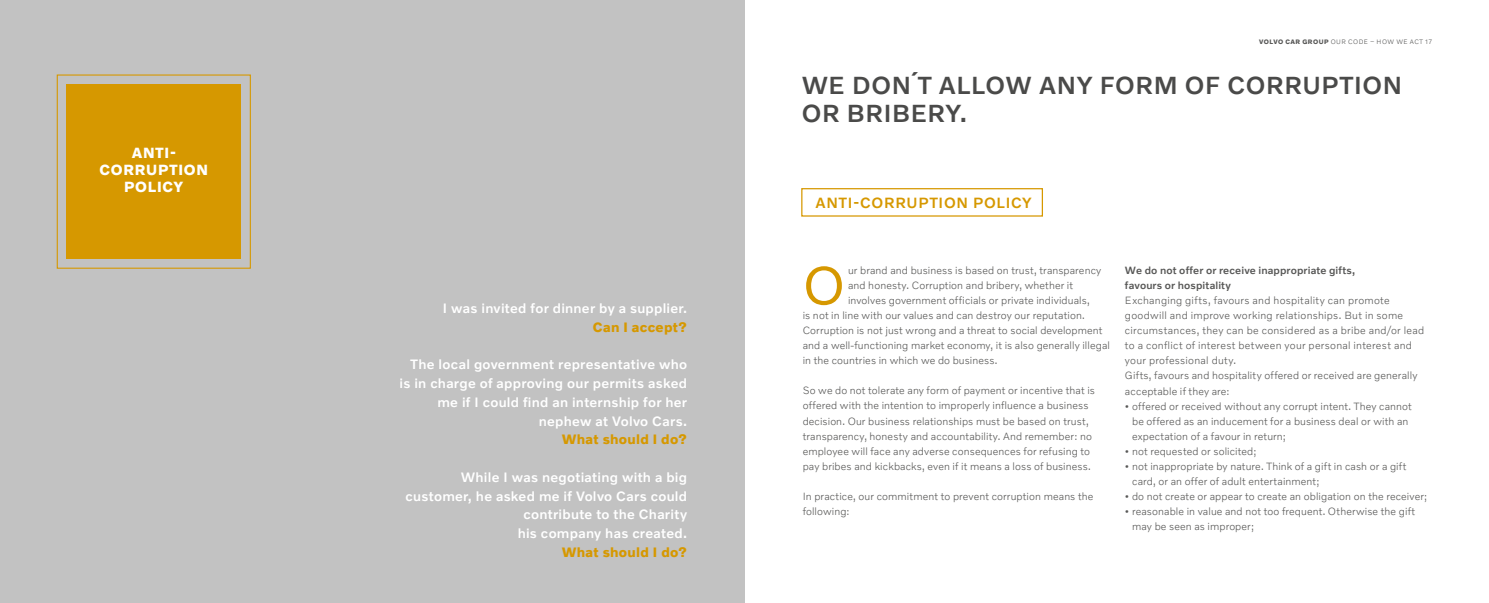
<style>
.page{position:relative;width:1489px;height:603px;background:#fff}
.page>*{position:absolute;margin:0;border:0;box-sizing:border-box;transform-origin:0 0}
.t1{font:54.62px "Volvo Novum";color:#d69800}
.t2{font:500 25px/27.5px "Volvo Novum";letter-spacing:.025em;color:#4a4a49}
.t3{font:500 15px "Volvo Novum";letter-spacing:.05em;color:#d69800}
.t4{font:700 14.88px/16.9px "Volvo Novum";letter-spacing:.05em;color:#fff;text-align:center}
.t5{font:500 13.75px/18.8px "Volvo Novum";letter-spacing:.02em;color:#fff;text-align:right}
.t6{font:700 13.75px "Volvo Novum";letter-spacing:.02em;color:#d69800}
.t7{font:300 10.62px/15px "Volvo Novum";letter-spacing:.01em;color:#575756}
.t8{font:500 10.62px/15px "Volvo Novum";letter-spacing:.01em;color:#575756}
.t9{font:300 6.5px "Volvo Novum";letter-spacing:.075em;color:#4a4a49}
.s1{font-weight:700;color:#575756}
</style>
<div class="page">
<div style="left:0;top:0;width:744px;height:602px;background:#c2c2c2"></div>
<div style="left:801px;top:188px;width:241px;height:28px;border:1px solid #d69800"></div>
<div style="left:66px;top:84px;width:175px;height:175px;background:#d69800"></div>
<div style="left:57px;top:74px;width:194px;height:194px;border:1px solid #d69800"></div>
<h3 class="t4" style="left:99px;top:143px;width:110px">ANTI-<br>CORRUPTION<br>POLICY</h3>
<p class="t5" style="left:443px;top:298px;width:246px">I was invited for dinner by a supplier.</p>
<p class="t6" style="left:593px;top:318px;width:96px">Can I accept?</p>
<p class="t5" style="left:399px;top:354px;width:289px">The local government representative who is in charge of approving our permits asked me if I could find an internship for her nephew at Volvo Cars.</p>
<p class="t6" style="left:561px;top:430px;width:127px">What should I do?</p>
<p class="t5" style="left:405px;top:467px;width:283px">While I was negotiating with a big customer, he asked me if Volvo Cars could contribute to the Charity<br>his company has created.</p>
<p class="t6" style="left:561px;top:543px;width:127px">What should I do?</p>
<p class="t9" style="left:1258px;top:38px;width:174px"><span class="s1">VOLVO CAR GROUP</span> OUR CODE – HOW WE ACT 17</p>
<h2 class="t2" style="left:801px;top:70px;width:602px">WE DON´T ALLOW ANY FORM OF CORRUPTION<br>OR BRIBERY.</h2>
<h3 class="t3" style="left:815px;top:193px;width:218px">ANTI-CORRUPTION POLICY</h3>
<h1 class="t1" style="left:802px;top:251px;width:44px">O</h1>
<p class="t7" style="left:848px;top:262px;width:255px">ur brand and business is based on trust, transparency</p>
<p class="t7" style="left:848px;top:278px;width:227px">and honesty. Corruption and bribery, whether it</p>
<p class="t7" style="left:848px;top:293px;width:243px">involves government officials or private individuals,</p>
<p class="t7" style="left:802px;top:308px;width:284px">is not in line with our values and can destroy our reputation.</p>
<p class="t7" style="left:802px;top:323px;width:301px">Corruption is not just wrong and a threat to social development</p>
<p class="t7" style="left:802px;top:338px;width:309px">and a well-functioning market economy, it is also generally illegal</p>
<p class="t7" style="left:802px;top:353px;width:196px">in the countries in which we do business.</p>
<p class="t7" style="left:802px;top:383px;width:294px">So we do not tolerate any form of payment or incentive that is offered with the intention to improperly influence a business decision. Our business relationships must be based on trust, transparency, honesty and accountability. And remember: no employee will face any adverse consequences for refusing to pay bribes and kickbacks, even if it means a loss of business.</p>
<p class="t7" style="left:802px;top:488px;width:292px">In practice, our commitment to prevent corruption means the following:</p>
<p class="t8" style="left:1124px;top:262px;width:232px">We do not offer or receive inappropriate gifts, favours or hospitality</p>
<p class="t7" style="left:1124px;top:293px;width:301px">Exchanging gifts, favours and hospitality can promote goodwill and improve working relationships. But in some circumstances, they can be considered as a bribe and/or lead to a conflict of interest between your personal interest and your professional duty.<br>Gifts, favours and hospitality offered or received are generally acceptable if they are:</p>
<p class="t7" style="left:1131px;top:398px;width:281px;text-indent:-7px">• offered or received without any corrupt intent. They cannot be offered as an inducement for a business deal or with an expectation of a favour in return;</p>
<p class="t7" style="left:1124px;top:443px;width:133px">• not requested or solicited;</p>
<p class="t7" style="left:1131px;top:458px;width:276px;text-indent:-7px">• not inappropriate by nature. Think of a gift in cash or a gift card, or an offer of adult entertainment;</p>
<p class="t7" style="left:1124px;top:488px;width:304px">• do not create or appear to create an obligation on the receiver;</p>
<p class="t7" style="left:1131px;top:503px;width:284px;text-indent:-7px">• reasonable in value and not too frequent. Otherwise the gift may be seen as improper;</p>
</div>
